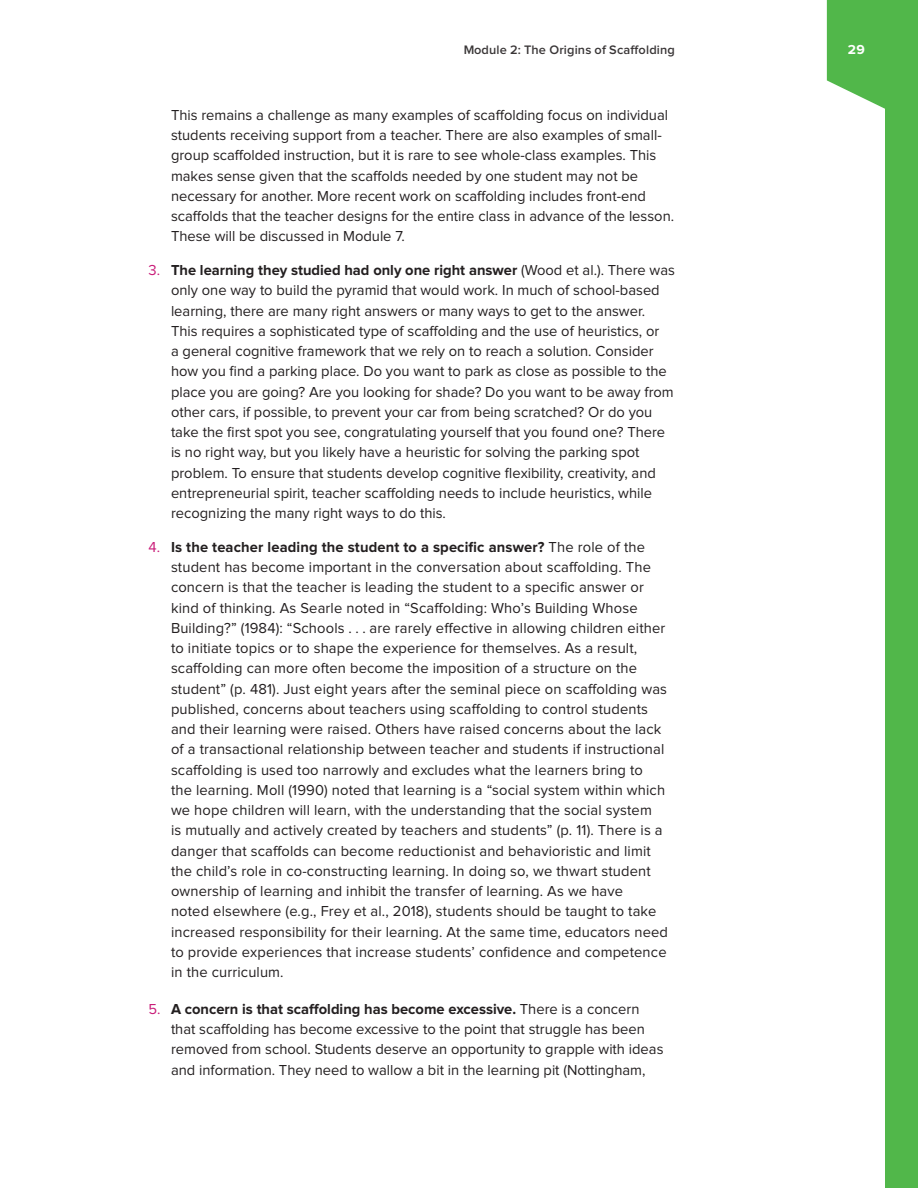
<style>
.page{position:relative;width:918px;height:1188px;background:#fff}
.page>*{position:absolute;margin:0;border:0;box-sizing:border-box;transform-origin:0 0}
.NL{font:15px/20.2px "Proxima Nova";color:#231f20}
.t1{font:700 13.5px "Proxima Nova";color:#fff}
.t2{font:600 12.75px "Proxima Nova";letter-spacing:.015em;color:#231f20}
.s1{color:#c91d79}
.s2{font-weight:700}
</style>
<div class="page">
<svg style="left:827px;top:0;width:59px;height:109px;background:#67c061"></svg>
<div style="left:886px;top:0;width:32px;height:1188px;background:#51b74a"></div>
<p class="t2" style="left:463px;top:44px;width:213px">Module 2: The Origins of Scaffolding</p>
<p class="t1" style="left:848px;top:43px;width:18px">29</p>
<p class="NL" style="left:171px;top:105px;width:505px">This remains a challenge as many examples of scaffolding focus on individual students receiving support from a teacher. There are also examples of small&shy;group scaffolded instruction, but it is rare to see whole-class examples. This makes sense given that the scaffolds needed by one student may not be necessary for another. More recent work on scaffolding includes front-end scaffolds that the teacher designs for the entire class in advance of the lesson.<br>These will be discussed in Module 7.</p>
<p class="NL" style="left:171px;top:261px;width:505px;text-indent:-22px"><span class="s1">3.</span> <span class="s2">The learning they studied had only one right answer</span> (Wood et al.). There was only one way to build the pyramid that would work. In much of school-based learning, there are many right answers or many ways to get to the answer.<br>This requires a sophisticated type of scaffolding and the use of heuristics, or<br>a general cognitive framework that we rely on to reach a solution. Consider how you find a parking place. Do you want to park as close as possible to the place you are going? Are you looking for shade? Do you want to be away from other cars, if possible, to prevent your car from being scratched? Or do you take the first spot you see, congratulating yourself that you found one? There is no right way, but you likely have a heuristic for solving the parking spot problem. To ensure that students develop cognitive flexibility, creativity, and entrepreneurial spirit, teacher scaffolding needs to include heuristics, while recognizing the many right ways to do this.</p>
<p class="NL" style="left:171px;top:537px;width:499px;text-indent:-22px"><span class="s1">4.</span> <span class="s2">Is the teacher leading the student to a specific answer?</span> The role of the student has become important in the conversation about scaffolding. The concern is that the teacher is leading the student to a specific answer or kind of thinking. As Searle noted in “Scaffolding: Who’s Building Whose Building?” (1984): “Schools . . . are rarely effective in allowing children either to initiate topics or to shape the experience for themselves. As a result, scaffolding can more often become the imposition of a structure on the student” (p. 481). Just eight years after the seminal piece on scaffolding was published, concerns about teachers using scaffolding to control students and their learning were raised. Others have raised concerns about the lack of a transactional relationship between teacher and students if instructional scaffolding is used too narrowly and excludes what the learners bring to<br>the learning. Moll (1990) noted that learning is a “social system within which we hope children will learn, with the understanding that the social system<br>is mutually and actively created by teachers and students” (p. 11). There is a danger that scaffolds can become reductionist and behavioristic and limit the child’s role in co-constructing learning. In doing so, we thwart student ownership of learning and inhibit the transfer of learning. As we have<br>noted elsewhere (e.g., Frey et al., 2018), students should be taught to take increased responsibility for their learning. At the same time, educators need to provide experiences that increase students’ confidence and competence in the curriculum.</p>
<p class="NL" style="left:171px;top:999px;width:494px;text-indent:-22px"><span class="s1">5.</span> <span class="s2">A concern is that scaffolding has become excessive.</span> There is a concern that scaffolding has become excessive to the point that struggle has been removed from school. Students deserve an opportunity to grapple with ideas and information. They need to wallow a bit in the learning pit (Nottingham,</p>
</div>
